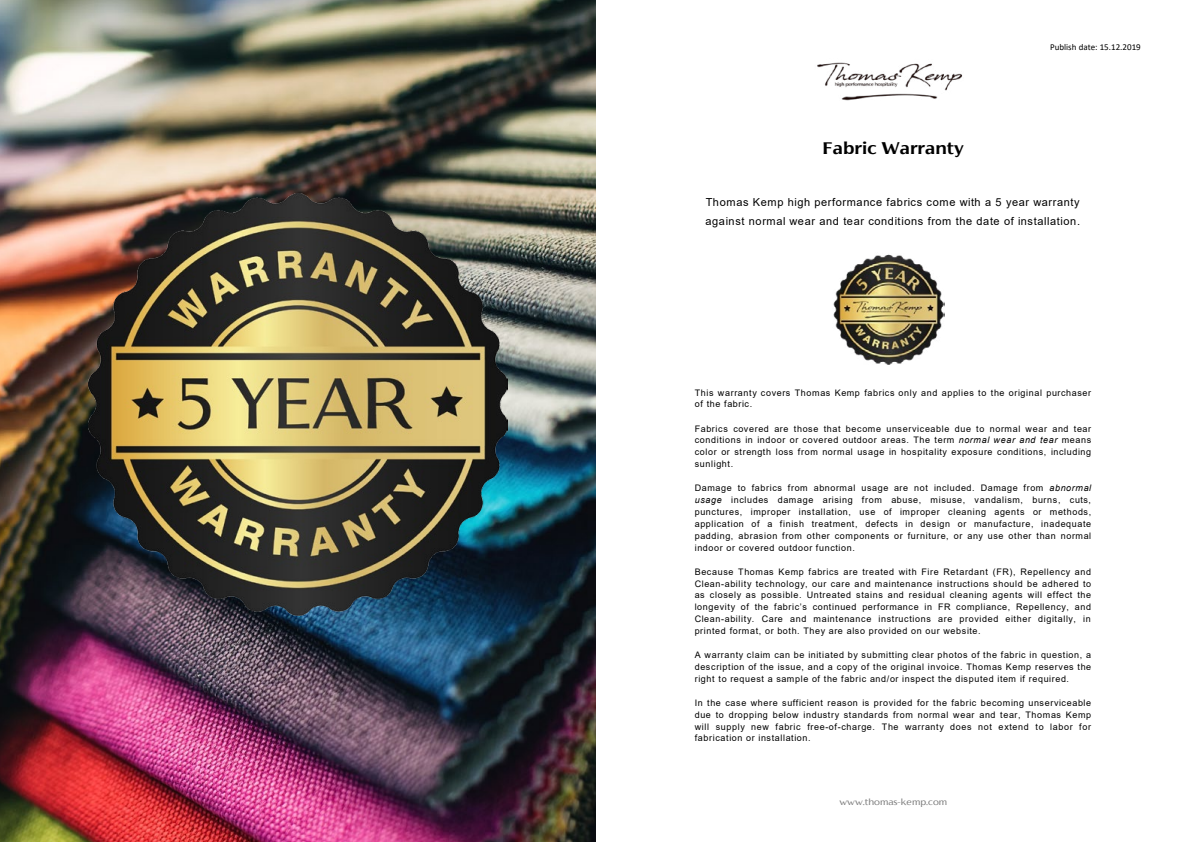
<style>
.page{position:relative;width:1191px;height:842px;background:#fff}
.page>*{position:absolute;margin:0;border:0;box-sizing:border-box;transform-origin:0 0}
.t1{font:700 17px "Florentia";color:#000}
.t2{font:11px/19px "Arial";letter-spacing:.06em;color:#000}
.t3{font:9px/11.9px "Arial";letter-spacing:.065em;color:#000;text-align:justify}
.t4{font:9px "Calibri";letter-spacing:.005em;color:#000}
.t5{font:9px "Florentia";color:#808080}
.s1{font-style:italic}
</style>
<div class="page">
<img style="left:0;top:0;width:595px;height:842px">
<img style="left:88px;top:194px;width:419px;height:421px">
<img style="left:833px;top:254px;width:111px;height:110px">
<img style="left:817px;top:62px;width:146px;height:39px">
<h1 class="t1" style="left:822px;top:137px;width:143px">Fabric Warranty</h1>
<p class="t4" style="left:1050px;top:41px;width:92px">Publish date: 15.12.2019</p>
<p class="t2" style="left:705px;top:193px;width:376px">Thomas Kemp high performance fabrics come with a 5 year warranty against normal wear and tear conditions from the date of installation.</p>
<p class="t3" style="left:694px;top:387px;width:398px">This warranty covers Thomas Kemp fabrics only and applies to the original purchaser of the fabric.</p>
<p class="t3" style="left:694px;top:422px;width:398px">Fabrics covered are those that become unserviceable due to normal wear and tear conditions in indoor or covered outdoor areas. The term <span class="s1">normal wear and tear</span> means color or strength loss from normal usage in hospitality exposure conditions, including sunlight.</p>
<p class="t3" style="left:694px;top:482px;width:398px">Damage to fabrics from abnormal usage are not included. Damage from <span class="s1">abnormal usage</span> includes damage arising from abuse, misuse, vandalism, burns, cuts, punctures, improper installation, use of improper cleaning agents or methods, application of a finish treatment, defects in design or manufacture, inadequate padding, abrasion from other components or furniture, or any use other than normal indoor or covered outdoor function.</p>
<p class="t3" style="left:694px;top:565px;width:398px">Because Thomas Kemp fabrics are treated with Fire Retardant (FR), Repellency and Clean-ability technology, our care and maintenance instructions should be adhered to as closely as possible. Untreated stains and residual cleaning agents will effect the longevity of the fabric’s continued performance in FR compliance, Repellency, and Clean-ability. Care and maintenance instructions are provided either digitally, in printed format, or both. They are also provided on our website.</p>
<p class="t3" style="left:694px;top:649px;width:398px">A warranty claim can be initiated by submitting clear photos of the fabric in question, a description of the issue, and a copy of the original invoice. Thomas Kemp reserves the right to request a sample of the fabric and/or inspect the disputed item if required.</p>
<p class="t3" style="left:694px;top:696px;width:398px">In the case where sufficient reason is provided for the fabric becoming unserviceable due to dropping below industry standards from normal wear and tear, Thomas Kemp will supply new fabric free-of-charge. The warranty does not extend to labor for fabrication or installation.</p>
<p class="t5" style="left:839px;top:796px;width:109px">www.thomas-kemp.com</p>
</div>
